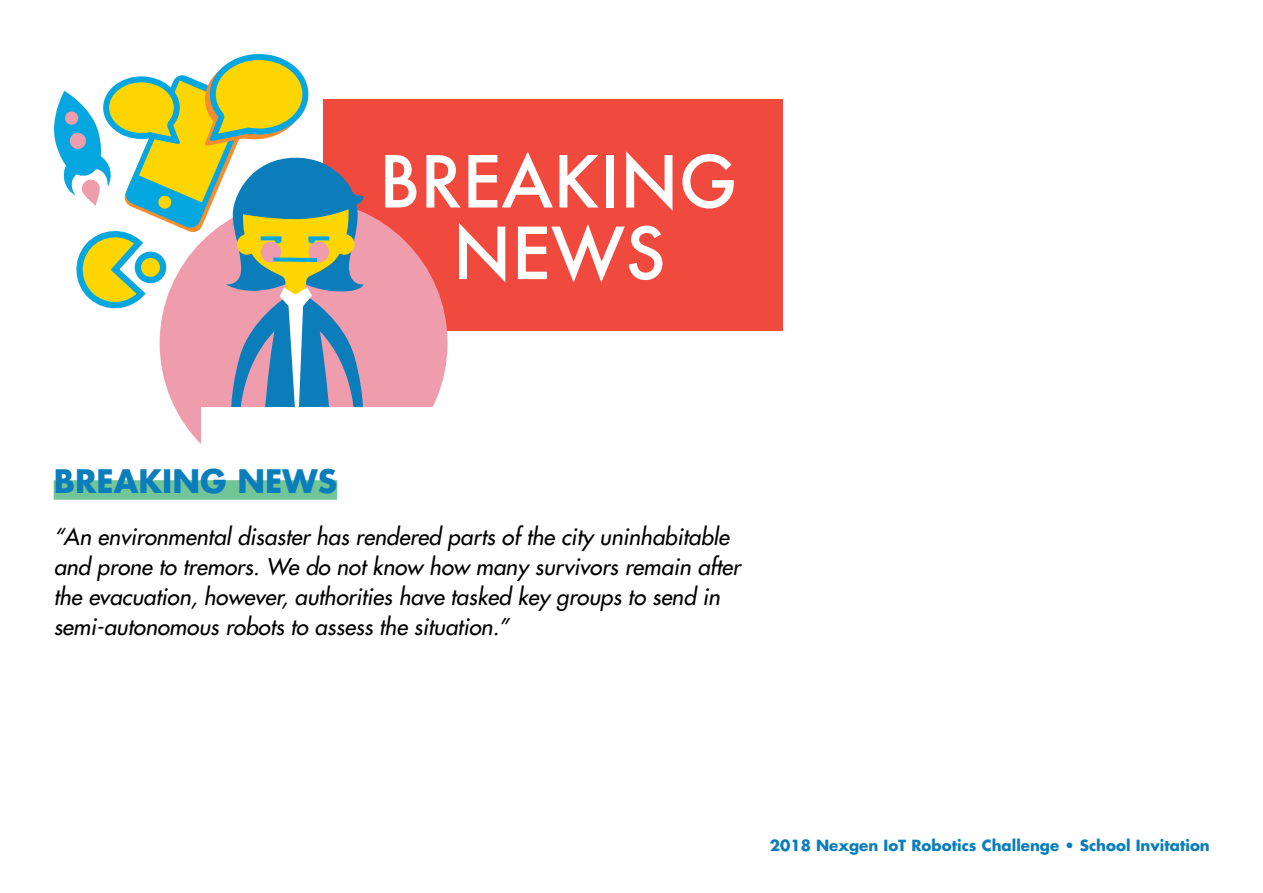
<style>
.page{position:relative;width:1263px;height:893px;background:#fff}
.page>*{position:absolute;margin:0;border:0;box-sizing:border-box;transform-origin:0 0}
.t1{font:500 69.75px/71.6px "Futura";color:#fff;text-align:center}
.t2{font:700 31.5px "Futura LT";color:#0b7dbb}
.t3{font:italic 22.5px/30px "Futura LT";color:#000}
.t4{font:700 15px "Futura LT";color:#0b7dbb}
</style>
<div class="page">
<div style="left:323px;top:100px;width:459px;height:231px;background:#f0493e"></div>
<div style="left:160px;top:199px;width:288px;height:288px;background:#ef9dad;border-radius:50%"></div>
<div style="left:202px;top:407px;width:356px;height:104px;background:#fff"></div>
<svg style="left:54px;top:54px;width:311px;height:353px"></svg>
<div style="left:54px;top:480px;width:283px;height:20px;background:#72c596"></div>
<h1 class="t1" style="left:379px;top:145px;width:360px">BREAKING<br>NEWS</h1>
<h2 class="t2" style="left:54px;top:460px;width:285px">BREAKING NEWS</h2>
<p class="t3" style="left:54px;top:521px;width:688px">“An environmental disaster has rendered parts of the city uninhabitable and prone to tremors. We do not know how many survivors remain after the evacuation, however, authorities have tasked key groups to send in semi-autonomous robots to assess the situation.”</p>
<p class="t4" style="left:770px;top:835px;width:441px">2018 Nexgen IoT Robotics Challenge • School Invitation</p>
</div>
